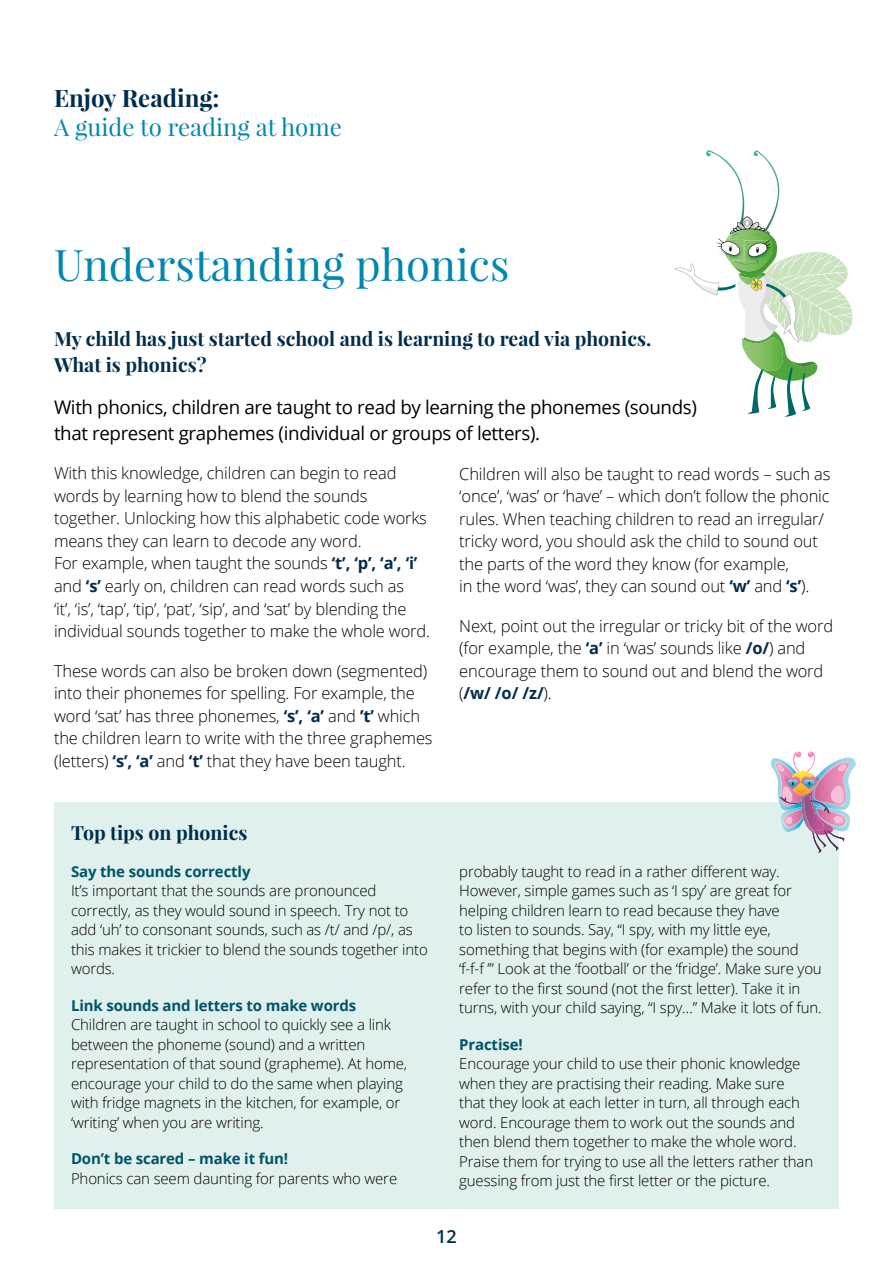
<style>
.page{position:relative;width:893px;height:1263px;background:#fff}
.page>*{position:absolute;margin:0;border:0;box-sizing:border-box;transform-origin:0 0}
.t1{font:43.5px "Playfair Display";color:#0087b1}
.t2{font:24px "Playfair Display";color:#0087b1}
.t3{font:700 24px "Playfair Display";color:#002c4d}
.t4{font:700 19.5px/25.5px "Playfair Display";color:#002c4d}
.t5{font:18.75px/25.5px "Open Sans";letter-spacing:-.02em;color:#000}
.t6{font:600 18px "Open Sans";color:#002c4d}
.t7{font:300 16.5px/22.5px "Open Sans";letter-spacing:-.01em;color:#000}
.t8{font:300 15px/19.5px "Open Sans";letter-spacing:-.01em;color:#000}
.t9{font:700 15px "Open Sans";letter-spacing:-.01em;color:#005469}
.s1{font-weight:700;color:#002c4d}
</style>
<div class="page">
<svg style="left:675px;top:150px;width:178px;height:267px"></svg>
<div style="left:54px;top:802px;width:785px;height:407px;background:#e0f0ed"></div>
<img style="left:771px;top:758px;width:7px;height:16px">
<img style="left:776px;top:763px;width:2px;height:32px">
<img style="left:846px;top:757px;width:10px;height:13px">
<img style="left:850px;top:770px;width:2px;height:32px">
<img style="left:846px;top:762px;width:4px;height:69px">
<img style="left:778px;top:752px;width:68px;height:101px">
<h2 class="t3" style="left:54px;top:83px;width:167px">Enjoy Reading:</h2>
<h2 class="t2" style="left:54px;top:112px;width:289px">A guide to reading at home</h2>
<h1 class="t1" style="left:54px;top:237px;width:457px">Understanding phonics</h1>
<h3 class="t4" style="left:54px;top:326px;width:599px">My child has just started school and is learning to read via phonics.<br>What is phonics?</h3>
<p class="t5" style="left:54px;top:394px;width:644px">With phonics, children are taught to read by learning the phonemes (sounds) that represent graphemes (individual or groups of letters).</p>
<p class="t7" style="left:54px;top:462px;width:378px">With this knowledge, children can begin to read words by learning how to blend the sounds together. Unlocking how this alphabetic code works means they can learn to decode any word.<br>For example, when taught the sounds <span class="s1">‘t’, ‘p’, ‘a’, ‘i’ </span>and <span class="s1">‘s’</span> early on, children can read words such as<br>‘it’, ‘is’, ‘tap’, ‘tip’, ‘pat’, ‘sip’, and ‘sat’ by blending the individual sounds together to make the whole word.</p>
<p class="t7" style="left:54px;top:659px;width:380px">These words can also be broken down (segmented) into their phonemes for spelling. For example, the word ‘sat’ has three phonemes, <span class="s1">‘s’, ‘a’</span> and <span class="s1">’t’</span> which the children learn to write with the three graphemes (letters) <span class="s1">‘s’, ‘a’</span> and <span class="s1">‘t’</span> that they have been taught.</p>
<p class="t7" style="left:459px;top:462px;width:373px">Children will also be taught to read words – such as ‘once’, ‘was’ or ‘have’ – which don’t follow the phonic rules. When teaching children to read an irregular/ tricky word, you should ask the child to sound out the parts of the word they know (for example,<br>in the word ‘was’, they can sound out <span class="s1">‘w’</span> and <span class="s1">‘s’</span>).</p>
<p class="t7" style="left:459px;top:614px;width:375px">Next, point out the irregular or tricky bit of the word (for example, the <span class="s1">‘a’</span> in ‘was’ sounds like <span class="s1">/o/</span>) and encourage them to sound out and blend the word (<span class="s1">/w/ /o/ /z/</span>).</p>
<h3 class="t4" style="left:71px;top:820px;width:178px">Top tips on phonics</h3>
<p class="t9" style="left:71px;top:861px;width:181px">Say the sounds correctly</p>
<p class="t8" style="left:71px;top:881px;width:358px">It’s important that the sounds are pronounced correctly, as they would sound in speech. Try not to add ‘uh’ to consonant sounds, such as /t/ and /p/, as this makes it trickier to blend the sounds together into words.</p>
<p class="t9" style="left:71px;top:995px;width:287px">Link sounds and letters to make words</p>
<p class="t8" style="left:71px;top:1015px;width:338px">Children are taught in school to quickly see a link between the phoneme (sound) and a written representation of that sound (grapheme). At home, encourage your child to do the same when playing with fridge magnets in the kitchen, for example, or ‘writing’ when you are writing.</p>
<p class="t9" style="left:71px;top:1148px;width:219px">Don’t be scared – make it fun!</p>
<p class="t8" style="left:71px;top:1168px;width:328px">Phonics can seem daunting for parents who were</p>
<p class="t8" style="left:459px;top:861px;width:364px">probably taught to read in a rather different way.<br>However, simple games such as ‘I spy’ are great for helping children learn to read because they have<br>to listen to sounds. Say, “I spy, with my little eye, something that begins with (for example) the sound ‘f-f-f ’” Look at the ‘football’ or the ‘fridge’. Make sure you refer to the first sound (not the first letter). Take it in turns, with your child saying, “I spy…” Make it lots of fun.</p>
<p class="t9" style="left:459px;top:1034px;width:65px">Practise!</p>
<p class="t8" style="left:459px;top:1054px;width:355px">Encourage your child to use their phonic knowledge when they are practising their reading. Make sure that they look at each letter in turn, all through each word. Encourage them to work out the sounds and then blend them together to make the whole word.<br>Praise them for trying to use all the letters rather than guessing from just the first letter or the picture.</p>
<p class="t6" style="left:436px;top:1224px;width:22px">12</p>
</div>
